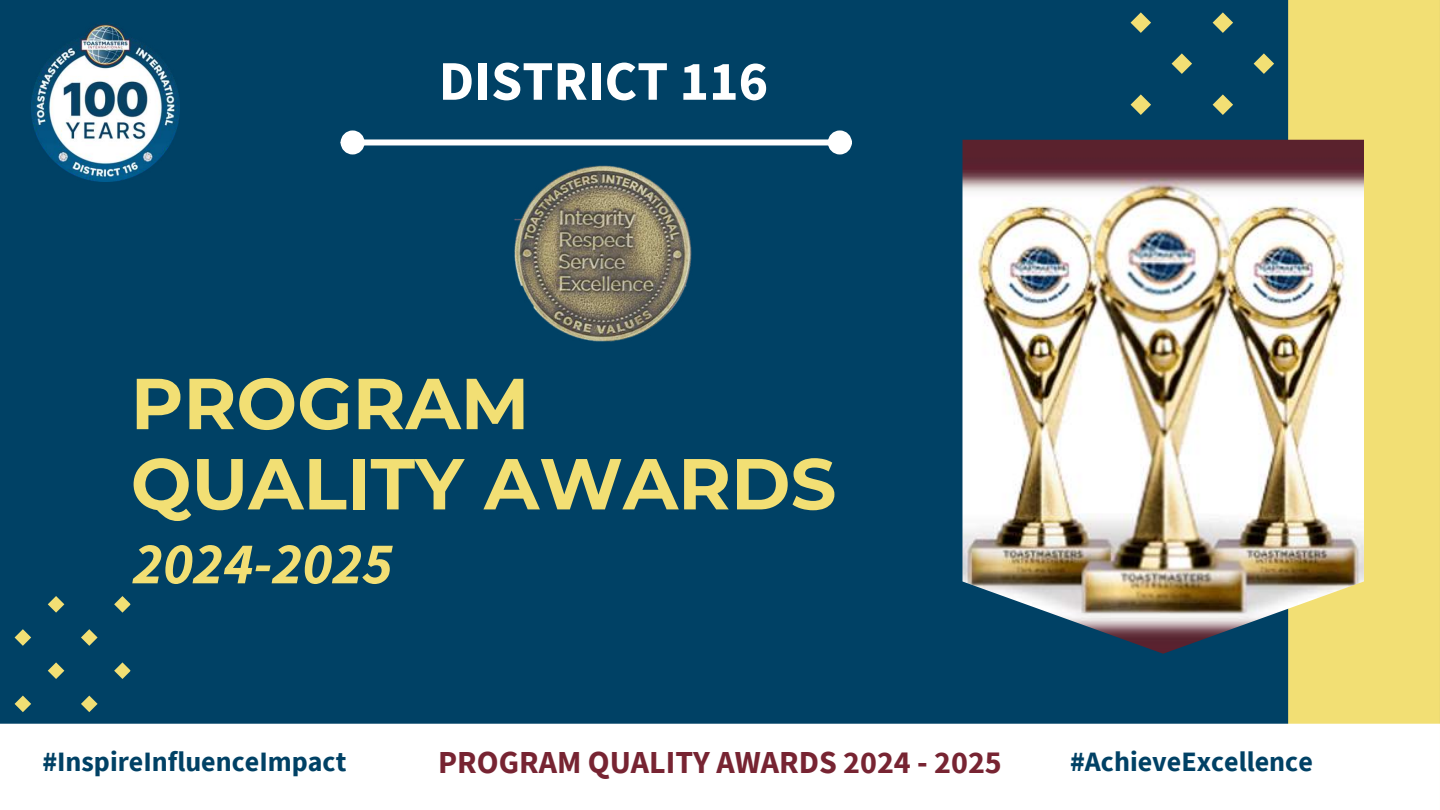
<style>
.page{position:relative;width:1440px;height:810px;background:#004165}
.page>*{position:absolute;margin:0;border:0;box-sizing:border-box;transform-origin:0 0}
.t1{font:700 72px "Montserrat";color:#f2df74}
.t2{font:italic 700 59.2px "Source Sans Pro";color:#f2df74}
.t3{font:700 56px "Source Sans Pro";color:#fff}
.t4{font:700 32px "Source Sans Pro";color:#772432}
.t5{font:700 28px "Source Sans Pro";color:#004165}
</style>
<div class="page">
<svg style="left:1131px;top:12px;width:20px;height:21px"></svg>
<svg style="left:1131px;top:94px;width:20px;height:21px"></svg>
<svg style="left:1172px;top:53px;width:20px;height:21px"></svg>
<svg style="left:1213px;top:12px;width:20px;height:21px"></svg>
<svg style="left:1213px;top:94px;width:20px;height:21px"></svg>
<svg style="left:1254px;top:53px;width:20px;height:21px"></svg>
<img style="left:31px;top:23px;width:149px;height:159px">
<div style="left:363px;top:139px;width:466px;height:6px;background:#fff"></div>
<div style="left:344px;top:133px;width:18px;height:18px;background:#fff;border-radius:50%"></div>
<div style="left:341px;top:130px;width:24px;height:24px;border:6px solid #fff;border-radius:50%"></div>
<div style="left:831px;top:133px;width:18px;height:18px;background:#fff;border-radius:50%"></div>
<div style="left:828px;top:130px;width:24px;height:24px;border:6px solid #fff;border-radius:50%"></div>
<img style="left:514px;top:165px;width:178px;height:177px">
<svg style="left:15px;top:629px;width:16px;height:17px"></svg>
<svg style="left:15px;top:696px;width:16px;height:16px"></svg>
<svg style="left:48px;top:596px;width:16px;height:17px"></svg>
<svg style="left:48px;top:662px;width:16px;height:17px"></svg>
<svg style="left:81px;top:629px;width:17px;height:17px"></svg>
<svg style="left:81px;top:696px;width:17px;height:16px"></svg>
<svg style="left:114px;top:596px;width:17px;height:17px"></svg>
<svg style="left:114px;top:662px;width:17px;height:17px"></svg>
<div style="left:1288px;top:0;width:152px;height:810px;background:#f2df74"></div>
<img style="left:962px;top:139px;width:402px;height:515px">
<div style="left:0;top:723px;width:1440px;height:87px;background:#fff"></div>
<p class="t3" style="left:439px;top:45px;width:331px">DISTRICT 116</p>
<p class="t1" style="left:131px;top:359px;width:400px">PROGRAM</p>
<h2 class="t1" style="left:131px;top:440px;width:707px">QUALITY AWARDS</h2>
<p class="t2" style="left:133px;top:525px;width:261px">2024-2025</p>
<p class="t5" style="left:42px;top:744px;width:306px">#InspireInfluenceImpact</p>
<h3 class="t4" style="left:438px;top:742px;width:565px">PROGRAM QUALITY AWARDS 2024 - 2025</h3>
<h1 class="t5" style="left:1070px;top:744px;width:244px">#AchieveExcellence</h1>
</div>
